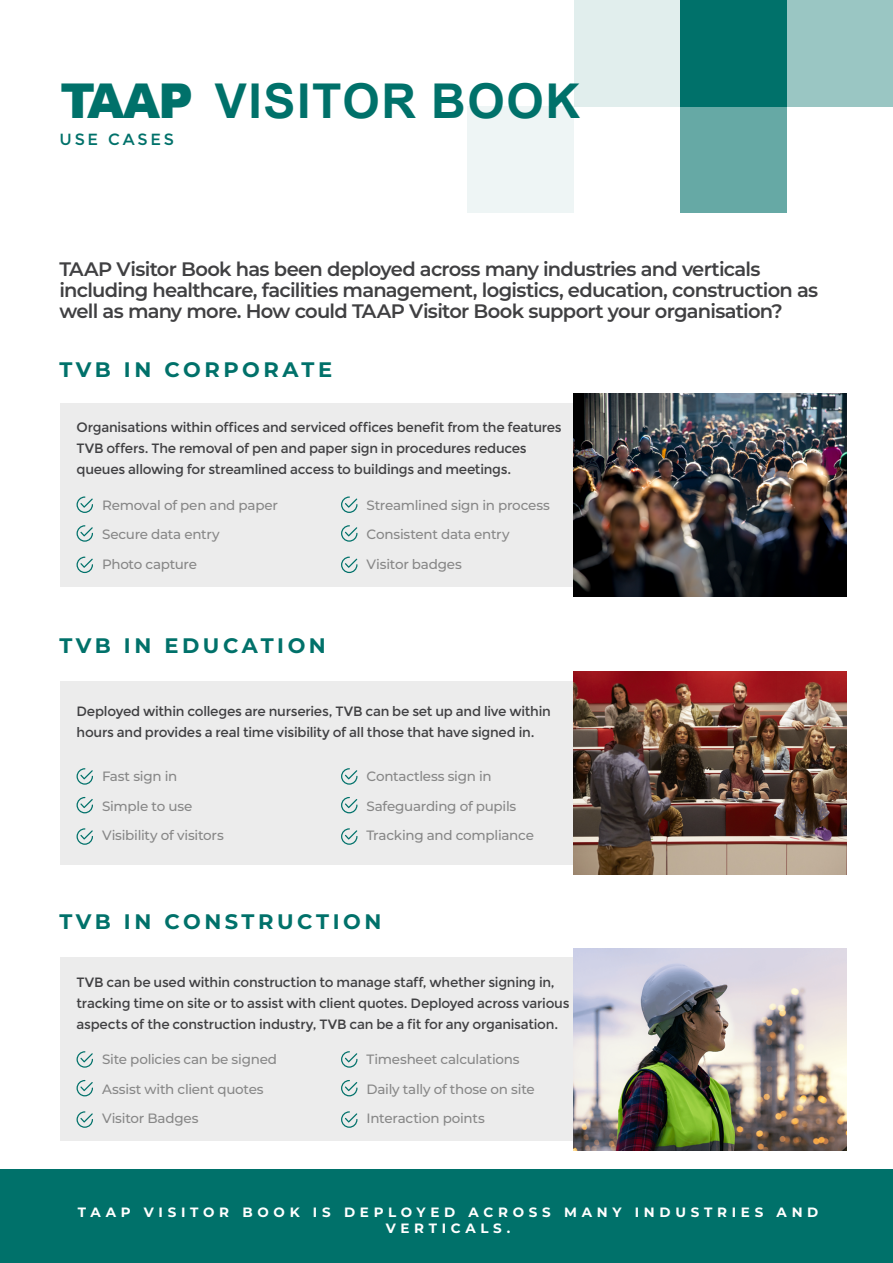
<style>
.page{position:relative;width:893px;height:1263px;background:#fff}
.page>*{position:absolute;margin:0;border:0;box-sizing:border-box;transform-origin:0 0}
.t1{font:700 48px "Arial";letter-spacing:.035em;color:#00716a}
.t2{font:700 21px "Montserrat";letter-spacing:.17em;color:#00716a}
.t3{font:600 19.5px/21px "Montserrat";letter-spacing:-.04em;color:#404042}
.t4{font:16.2px "Montserrat";letter-spacing:.17em;color:#00716a}
.t5{font:13.5px/21px "Montserrat";letter-spacing:-.02em;color:#404042}
.t6{font:500 13.5px/29.5px "Montserrat";letter-spacing:-.02em;color:#878787}
.t7{font:700 13.5px/16.2px "Montserrat";letter-spacing:.35em;color:#fff;text-align:center}
.s1{font-weight:900}
</style>
<div class="page">
<div style="left:0;top:1169px;width:893px;height:94px;background:#00716a"></div>
<div style="left:787px;top:0;width:106px;height:106px;background:#9ac6c3"></div>
<div style="left:680px;top:106px;width:106px;height:107px;background:#66a9a5"></div>
<div style="left:60px;top:681px;width:773px;height:183px;background:#ececec"></div>
<div style="left:680px;top:0;width:106px;height:106px;background:#00716a"></div>
<div style="left:574px;top:0;width:106px;height:106px;background:#e1eeed"></div>
<div style="left:468px;top:106px;width:106px;height:107px;background:#eef5f5"></div>
<div style="left:60px;top:403px;width:773px;height:183px;background:#ececec"></div>
<svg style="left:77px;top:496px;width:16px;height:17px"></svg>
<svg style="left:77px;top:525px;width:16px;height:17px"></svg>
<svg style="left:77px;top:557px;width:16px;height:16px"></svg>
<svg style="left:341px;top:496px;width:16px;height:17px"></svg>
<svg style="left:341px;top:525px;width:16px;height:17px"></svg>
<svg style="left:341px;top:557px;width:16px;height:16px"></svg>
<img style="left:574px;top:393px;width:272px;height:203px">
<svg style="left:77px;top:768px;width:16px;height:17px"></svg>
<svg style="left:77px;top:797px;width:16px;height:16px"></svg>
<svg style="left:77px;top:828px;width:16px;height:17px"></svg>
<svg style="left:341px;top:768px;width:16px;height:17px"></svg>
<svg style="left:341px;top:797px;width:16px;height:16px"></svg>
<svg style="left:341px;top:828px;width:16px;height:17px"></svg>
<img style="left:574px;top:671px;width:272px;height:203px">
<div style="left:60px;top:958px;width:773px;height:183px;background:#ececec"></div>
<svg style="left:77px;top:1051px;width:16px;height:17px"></svg>
<svg style="left:77px;top:1080px;width:16px;height:16px"></svg>
<svg style="left:77px;top:1111px;width:16px;height:17px"></svg>
<svg style="left:341px;top:1051px;width:16px;height:17px"></svg>
<svg style="left:341px;top:1080px;width:16px;height:16px"></svg>
<svg style="left:341px;top:1111px;width:16px;height:17px"></svg>
<img style="left:574px;top:948px;width:272px;height:203px">
<h1 class="t1" style="left:60px;top:68px;width:521px"><span class="s1">TAAP</span> VISITOR BOOK</h1>
<p class="t4" style="left:60px;top:130px;width:116px">USE CASES</p>
<h3 class="t3" style="left:60px;top:258px;width:760px">TAAP Visitor Book has been deployed across many industries and verticals including healthcare, facilities management, logistics, education, construction as well as many more. How could TAAP Visitor Book support your organisation?</h3>
<h2 class="t2" style="left:60px;top:354px;width:274px">TVB IN CORPORATE</h2>
<p class="t5" style="left:77px;top:417px;width:487px">Organisations within offices and serviced offices benefit from the features<br>TVB offers. The removal of pen and paper sign in procedures reduces queues allowing for streamlined access to buildings and meetings.</p>
<p class="t6" style="left:102px;top:489px;width:177px">Removal of pen and paper<br>Secure data entry<br>Photo capture</p>
<p class="t6" style="left:367px;top:489px;width:185px">Streamlined sign in process<br>Consistent data entry<br>Visitor badges</p>
<h2 class="t2" style="left:60px;top:630px;width:268px">TVB IN EDUCATION</h2>
<p class="t5" style="left:77px;top:701px;width:476px">Deployed within colleges are nurseries, TVB can be set up and live within hours and provides a real time visibility of all those that have signed in.</p>
<p class="t6" style="left:102px;top:761px;width:123px">Fast sign in<br>Simple to use<br>Visibility of visitors</p>
<p class="t6" style="left:367px;top:761px;width:169px">Contactless sign in<br>Safeguarding of pupils<br>Tracking and compliance</p>
<h2 class="t2" style="left:60px;top:907px;width:323px">TVB IN CONSTRUCTION</h2>
<p class="t5" style="left:77px;top:971px;width:494px">TVB can be used within construction to manage staff, whether signing in, tracking time on site or to assist with client quotes. Deployed across various aspects of the construction industry, TVB can be a fit for any organisation.</p>
<p class="t6" style="left:102px;top:1044px;width:176px">Site policies can be signed<br>Assist with client quotes<br>Visitor Badges</p>
<p class="t6" style="left:367px;top:1044px;width:170px">Timesheet calculations<br>Daily tally of those on site<br>Interaction points</p>
<p class="t7" style="left:78px;top:1203px;width:742px">TAAP VISITOR BOOK IS DEPLOYED ACROSS MANY INDUSTRIES AND<br>VERTICALS.</p>
</div>
